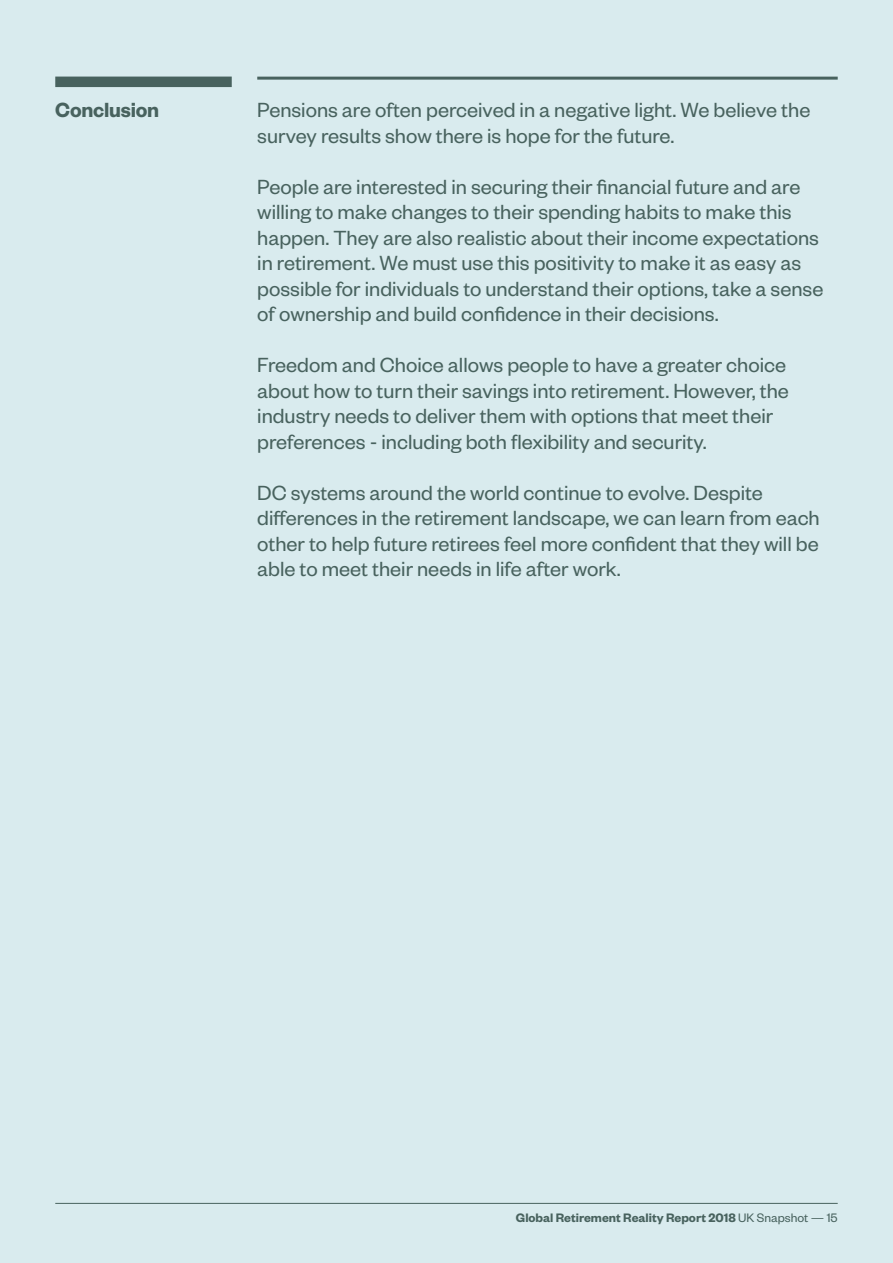
<style>
.page{position:relative;width:893px;height:1263px;background:#d9ebee}
.page>*{position:absolute;margin:0;border:0;box-sizing:border-box;transform-origin:0 0}
.t1{font:22.5px/25.5px "Founders Grotesk";color:#48625e}
.t2{font:600 22.5px "Founders Grotesk";letter-spacing:-.01em;color:#48625e}
.t3{font:600 13.5px "Founders Grotesk";color:#48625e}
.s1{font-weight:400}
</style>
<div class="page">
<div style="left:55px;top:77px;width:177px;height:10px;background:#48625e"></div>
<hr style="left:257px;top:77px;width:581px;height:3px;background:#48625e">
<hr style="left:55px;top:1203px;width:783px;height:1px;background:#48625e">
<p class="t2" style="left:55px;top:96px;width:105px">Conclusion</p>
<p class="t1" style="left:257px;top:96px;width:555px">Pensions are often perceived in a negative light. We believe the survey results show there is hope for the future.</p>
<p class="t1" style="left:257px;top:172px;width:568px">People are interested in securing their financial future and are willing to make changes to their spending habits to make this happen. They are also realistic about their income expectations in retirement. We must use this positivity to make it as easy as possible for individuals to understand their options, take a sense of ownership and build confidence in their decisions.</p>
<p class="t1" style="left:257px;top:351px;width:533px">Freedom and Choice allows people to have a greater choice about how to turn their savings into retirement. However, the industry needs to deliver them with options that meet their preferences - including both flexibility and security.</p>
<p class="t1" style="left:257px;top:478px;width:564px">DC systems around the world continue to evolve. Despite differences in the retirement landscape, we can learn from each other to help future retirees feel more confident that they will be able to meet their needs in life after work.</p>
<p class="t3" style="left:516px;top:1209px;width:323px">Global Retirement Reality Report 2018 <span class="s1">UK Snapshot — 15</span></p>
</div>
